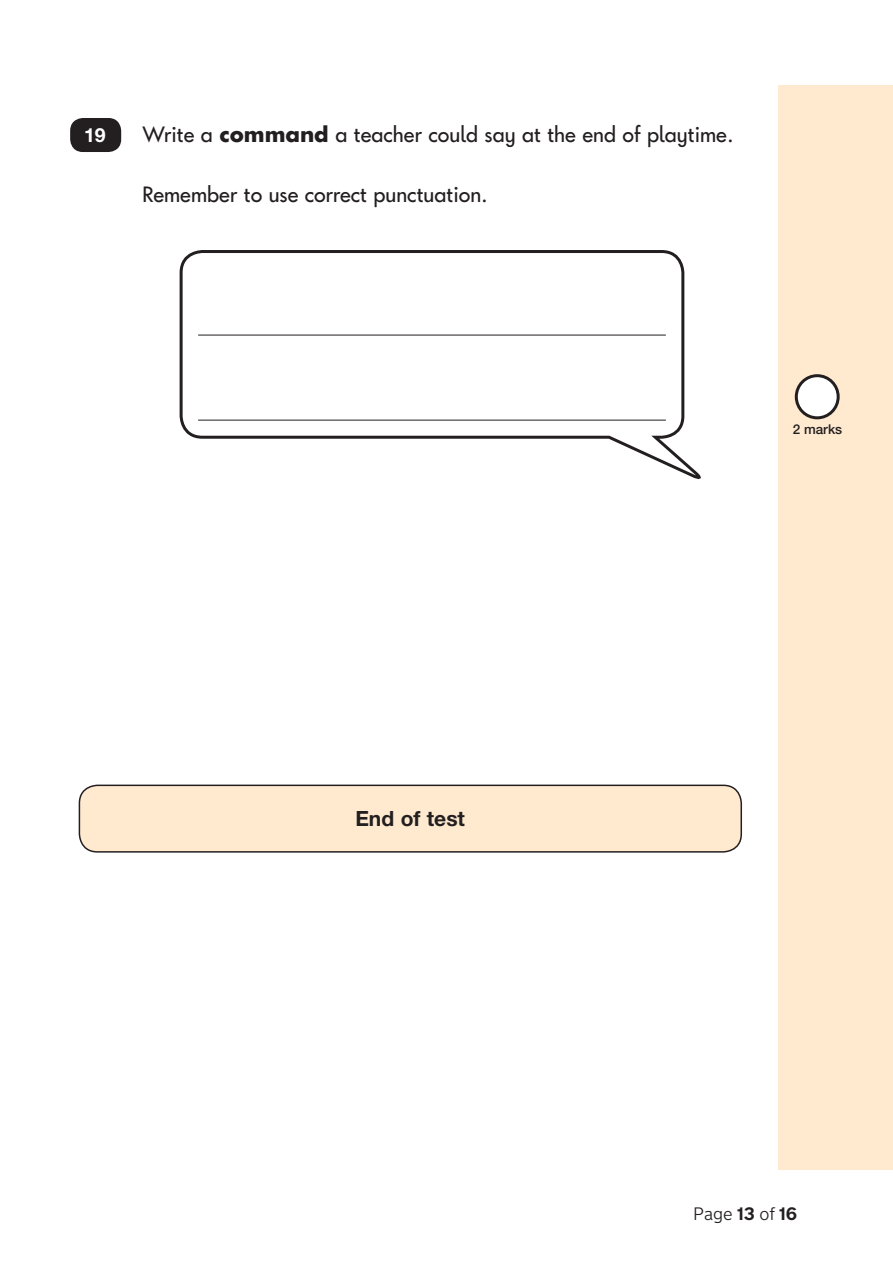
<style>
.page{position:relative;width:893px;height:1263px;background:#fff}
.page>*{position:absolute;margin:0;border:0;box-sizing:border-box;transform-origin:0 0}
.t1{font:22.5px "Keystageone Regular 21";color:#231f20}
.Lozenge_Style{font:700 21px "Helvetica Neue LT Std";color:#231f20}
.t2{font:700 19.5px "Helvetica Neue LT Std";color:#fff}
.t3{font:300 18px "New Transport";color:#231f20}
.t4{font:500 13.5px "Helvetica Neue LT Std";color:#231f20}
.s1{font-family:"Keystageone Bold 22"}
.s2{font-weight:700}
</style>
<div class="page">
<div style="left:778px;top:85px;width:115px;height:1084px;background:#ffead0"></div>
<svg style="left:179px;top:250px;width:522px;height:230px"></svg>
<hr style="left:198px;top:335px;width:468px;height:1px;background:#231f20">
<hr style="left:198px;top:420px;width:468px;height:1px;background:#231f20">
<div style="left:796px;top:376px;width:42px;height:42px;background:#fff;border-radius:50%"></div>
<div style="left:795px;top:374px;width:45px;height:45px;border:3px solid #231f20;border-radius:50%"></div>
<div style="left:70px;top:118px;width:51px;height:34px;background:#231f20;border-radius:13px"></div>
<div style="left:79px;top:785px;width:662px;height:67px;background:#ffead0;border-radius:18px"></div>
<div style="left:79px;top:784px;width:663px;height:69px;border:2px solid #231f20;border-radius:18px"></div>
<p class="t2" style="left:84px;top:123px;width:23px">19</p>
<p class="t1" style="left:142px;top:124px;width:592px">Write a <span class="s1">command</span> a teacher could say at the end of playtime.</p>
<p class="t1" style="left:142px;top:184px;width:347px">Remember to use correct punctuation.</p>
<p class="t4" style="left:793px;top:421px;width:51px">2 marks</p>
<p class="Lozenge_Style" style="left:355px;top:806px;width:111px">End of test</p>
<p class="t3" style="left:693px;top:1203px;width:106px">Page <span class="s2">13</span> of <span class="s2">16</span></p>
</div>
